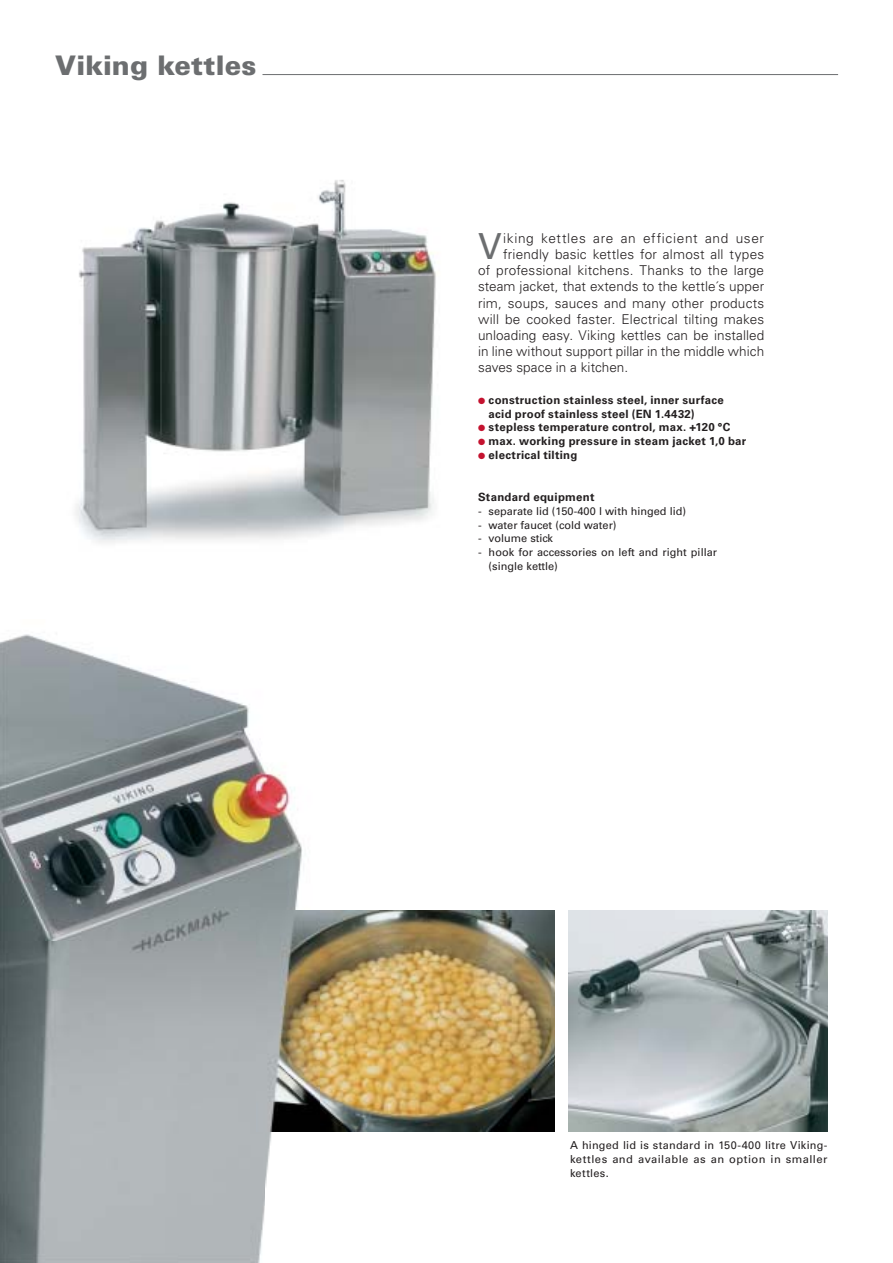
<style>
.page{position:relative;width:893px;height:1263px;background:#fff}
.page>*{position:absolute;margin:0;border:0;box-sizing:border-box;transform-origin:0 0}
.t1{font:36px "Univers LT Std";color:#6c6e70}
.t2{font:900 27px "Univers LT Std";color:#6c6e70}
.t3{font:300 13.5px "Univers LT Std";letter-spacing:.01em;color:#231f20}
.t4{font:300 13.5px "Univers LT Std";letter-spacing:.045em;color:#231f20}
.t5{font:700 11.4px/13.6px "Univers LT Std";letter-spacing:.025em;color:#231f20}
.t6{font:10.95px/13.8px "Univers LT Std";letter-spacing:.005em;color:#231f20}
.s1{color:#c4122f}
</style>
<div class="page">
<img style="left:266px;top:910px;width:289px;height:221px">
<img style="left:568px;top:910px;width:259px;height:221px">
<img style="left:75px;top:180px;width:361px;height:363px">
<img style="left:0;top:634px;width:319px;height:308px">
<img style="left:0;top:941px;width:266px;height:322px">
<img style="left:265px;top:1130px;width:54px;height:133px">
<hr style="left:262px;top:74px;width:576px;height:1px;background:#6c6e70">
<h2 class="t2" style="left:55px;top:56px;width:202px">Viking kettles</h2>
<h1 class="t1" style="left:478px;top:233px;width:25px">V</h1>
<p class="t4" style="left:503px;top:233px;width:262px">iking kettles are an efficient and user</p>
<p class="t3" style="left:503px;top:249px;width:262px">friendly basic kettles for almost all types</p>
<p class="t3" style="left:478px;top:266px;width:287px">of professional kitchens. Thanks to the large</p>
<p class="t3" style="left:478px;top:282px;width:287px">steam jacket, that extends to the kettle´s upper</p>
<p class="t3" style="left:478px;top:298px;width:288px">rim, soups, sauces and many other products</p>
<p class="t3" style="left:478px;top:314px;width:288px">will be cooked faster. Electrical tilting makes</p>
<p class="t3" style="left:478px;top:330px;width:287px">unloading easy. Viking kettles can be installed</p>
<p class="t3" style="left:478px;top:347px;width:287px">in line without support pillar in the middle which</p>
<p class="t3" style="left:478px;top:363px;width:152px">saves space in a kitchen.</p>
<p class="t5" style="left:488px;top:394px;width:237px;text-indent:-11px"><span class="s1">●</span> construction stainless steel, inner surface acid proof stainless steel (EN 1.4432)</p>
<p class="t5" style="left:478px;top:422px;width:254px"><span class="s1">●</span> stepless temperature control, max. +120 °C</p>
<p class="t5" style="left:478px;top:436px;width:270px"><span class="s1">●</span> max. working pressure in steam jacket 1,0 bar</p>
<p class="t5" style="left:478px;top:449px;width:101px"><span class="s1">●</span> electrical tilting</p>
<p class="t5" style="left:478px;top:492px;width:118px">Standard equipment</p>
<p class="t6" style="left:478px;top:505px;width:209px">- separate lid (150-400 l with hinged lid)</p>
<p class="t6" style="left:478px;top:519px;width:140px">- water faucet (cold water)</p>
<p class="t6" style="left:478px;top:533px;width:76px">- volume stick</p>
<p class="t6" style="left:488px;top:547px;width:230px;text-indent:-10px">- hook for accessories on left and right pillar (single kettle)</p>
<p class="t6" style="left:570px;top:1140px;width:259px;text-align:justify">A hinged lid is standard in 150-400 litre Viking&shy;kettles and available as an option in smaller kettles.</p>
</div>
